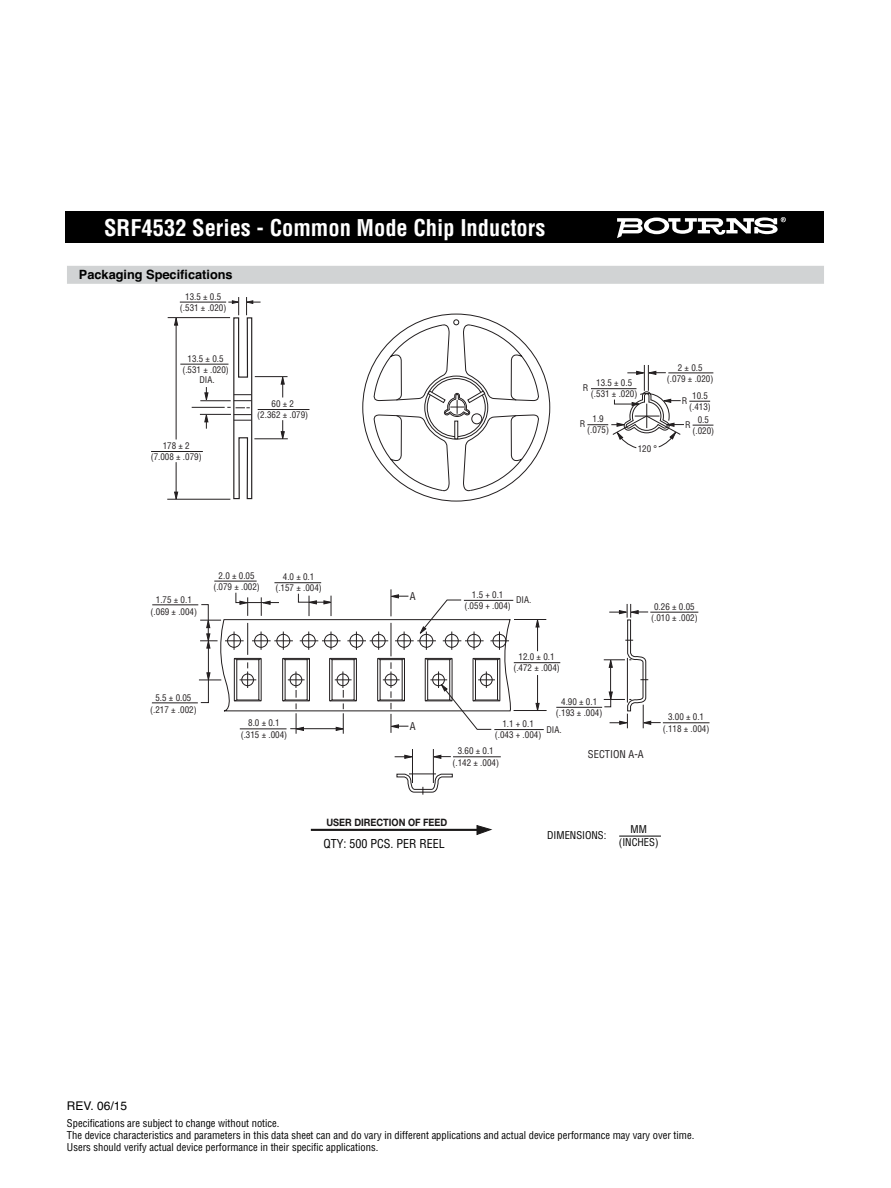
<style>
.page{position:relative;width:891px;height:1188px;background:#fff}
.page>*{position:absolute;margin:0;border:0;box-sizing:border-box;transform-origin:0 0}
.t1{font:700 condensed 22.5px "Helvetica";color:#fff}
.t2{font:700 12.75px "Helvetica";color:#000}
.t3{font:condensed 12px "Helvetica";color:#000}
.t4{font:12px "Helvetica";color:#000}
.t5{font:condensed 10.5px/12px "Helvetica";color:#000}
.t6{font:condensed 10.5px "Helvetica";color:#231f20}
.t7{font:700 10.2px "Helvetica Neue";color:#1a1818;scale:.9 1}
.t8{font:condensed 9px/11.2px "Helvetica";color:#231f20;text-align:center}
</style>
<div class="page">
<hr style="left:180px;top:302px;width:46px;height:1px;background:#231f20">
<hr style="left:255px;top:376px;width:33px;height:1px;background:#231f20">
<hr style="left:254px;top:439px;width:34px;height:1px;background:#231f20">
<svg style="left:281px;top:420px;width:4px;height:20px"></svg>
<svg style="left:281px;top:376px;width:4px;height:21px"></svg>
<hr style="left:258px;top:409px;width:51px;height:1px;background:#231f20">
<hr style="left:168px;top:317px;width:62px;height:1px;background:#231f20">
<hr style="left:167px;top:499px;width:63px;height:1px;background:#231f20">
<svg style="left:174px;top:317px;width:4px;height:9px"></svg>
<hr style="left:176px;top:462px;width:1px;height:32px;background:#231f20">
<svg style="left:174px;top:492px;width:4px;height:8px"></svg>
<hr style="left:176px;top:323px;width:1px;height:116px;background:#231f20">
<hr style="left:151px;top:451px;width:52px;height:1px;background:#231f20">
<hr style="left:180px;top:364px;width:48px;height:1px;background:#231f20">
<hr style="left:200px;top:400px;width:31px;height:1px;background:#231f20">
<hr style="left:200px;top:414px;width:31px;height:1px;background:#231f20">
<svg style="left:204px;top:387px;width:4px;height:15px"></svg>
<svg style="left:204px;top:413px;width:4px;height:16px"></svg>
<hr style="left:192px;top:407px;width:33px;height:1px;background:#231f20">
<svg style="left:227px;top:297px;width:34px;height:203px"></svg>
<hr style="left:311px;top:829px;width:169px;height:2px;background:#1a1818">
<svg style="left:476px;top:825px;width:16px;height:10px"></svg>
<svg style="left:373px;top:319px;width:166px;height:174px"></svg>
<hr style="left:663px;top:722px;width:47px;height:1px;background:#231f20">
<hr style="left:650px;top:612px;width:48px;height:1px;background:#231f20">
<hr style="left:556px;top:707px;width:46px;height:1px;background:#231f20">
<svg style="left:604px;top:604px;width:57px;height:124px"></svg>
<hr style="left:627px;top:658px;width:1px;height:45px;background:#231f20">
<svg style="left:587px;top:365px;width:126px;height:84px"></svg>
<hr style="left:464px;top:600px;width:49px;height:1px;background:#231f20">
<hr style="left:494px;top:729px;width:50px;height:1px;background:#231f20">
<hr style="left:453px;top:756px;width:48px;height:1px;background:#231f20">
<hr style="left:412px;top:749px;width:1px;height:34px;background:#231f20">
<hr style="left:433px;top:749px;width:1px;height:34px;background:#231f20">
<svg style="left:432px;top:755px;width:19px;height:4px"></svg>
<svg style="left:395px;top:755px;width:17px;height:4px"></svg>
<hr style="left:514px;top:619px;width:32px;height:1px;background:#231f20">
<hr style="left:514px;top:710px;width:33px;height:1px;background:#231f20">
<hr style="left:537px;top:675px;width:1px;height:30px;background:#231f20">
<svg style="left:536px;top:703px;width:4px;height:7px"></svg>
<svg style="left:536px;top:620px;width:4px;height:31px"></svg>
<hr style="left:514px;top:662px;width:46px;height:1px;background:#231f20">
<hr style="left:152px;top:604px;width:46px;height:1px;background:#231f20">
<hr style="left:152px;top:702px;width:46px;height:1px;background:#231f20">
<hr style="left:274px;top:582px;width:47px;height:1px;background:#231f20">
<hr style="left:214px;top:581px;width:43px;height:1px;background:#231f20">
<svg style="left:396px;top:773px;width:57px;height:22px"></svg>
<svg style="left:199px;top:589px;width:313px;height:145px"></svg>
<div style="left:65px;top:212px;width:759px;height:31px;background:#000"></div>
<div style="left:67px;top:266px;width:757px;height:18px;background:#d1d3d4"></div>
<svg style="left:617px;top:217px;width:169px;height:21px"></svg>
<hr style="left:619px;top:836px;width:42px;height:1px;background:#000">
<h1 class="t1" style="left:97px;top:218px;width:262px">SRF0504 Series - Line Filter</h1>
<h2 class="t2" style="left:79px;top:270px;width:155px">Packaging Specifications</h2>
<h1 class="t1" style="left:104px;top:219px;width:443px">SRF4532 Series - Common Mode Chip Inductors</h1>
<p class="t8" style="left:180px;top:291px;width:48px">13.5 ± 0.5 (.531 ± .020)</p>
<p class="t8" style="left:182px;top:354px;width:48px">13.5 ± 0.5 (.531 ± .020)</p>
<p class="t8" style="left:199px;top:375px;width:17px">DIA.</p>
<p class="t8" style="left:151px;top:441px;width:52px">178 ± 2 (7.008 ± .079)</p>
<p class="t8" style="left:257px;top:399px;width:52px">60 ± 2<br>(2.362 ± .079)</p>
<p class="t8" style="left:151px;top:595px;width:48px">1.75 ± 0.1 (.069 ± .004)</p>
<p class="t8" style="left:213px;top:570px;width:48px">2.0 ± 0.05 (.079 ± .002)</p>
<p class="t8" style="left:275px;top:572px;width:48px">4.0 ± 0.1 (.157 ± .004)</p>
<p class="t8" style="left:150px;top:693px;width:48px">5.5 ± 0.05 (.217 ± .002)</p>
<p class="t8" style="left:241px;top:718px;width:48px">8.0 ± 0.1 (.315 ± .004)</p>
<p class="t8" style="left:591px;top:378px;width:48px">13.5 ± 0.5 (.531 ± .020)</p>
<p class="t8" style="left:583px;top:383px;width:7px">R</p>
<p class="t8" style="left:587px;top:414px;width:23px">1.9 (.075)</p>
<p class="t8" style="left:580px;top:419px;width:7px">R</p>
<p class="t8" style="left:638px;top:444px;width:21px">120 °</p>
<p class="t8" style="left:667px;top:362px;width:48px">2 ± 0.5<br>(.079 ± .020)</p>
<p class="t8" style="left:689px;top:391px;width:23px">10.5 (.413)</p>
<p class="t8" style="left:682px;top:396px;width:7px">R</p>
<p class="t8" style="left:693px;top:415px;width:23px">0.5 (.020)</p>
<p class="t8" style="left:685px;top:420px;width:7px">R</p>
<p class="t6" style="left:410px;top:592px;width:7px">A</p>
<p class="t6" style="left:410px;top:722px;width:7px">A</p>
<p class="t8" style="left:464px;top:590px;width:48px">1.5 + 0.1 (.059 + .004)</p>
<p class="t8" style="left:516px;top:595px;width:17px">DIA.</p>
<p class="t8" style="left:651px;top:601px;width:48px">0.26 ± 0.05 (.010 ± .002)</p>
<p class="t8" style="left:513px;top:652px;width:48px">12.0 ± 0.1 (.472 ± .004)</p>
<p class="t8" style="left:556px;top:697px;width:48px">4.90 ± 0.1 (.193 ± .004)</p>
<p class="t8" style="left:495px;top:719px;width:48px">1.1 + 0.1 (.043 + .004)</p>
<p class="t8" style="left:546px;top:724px;width:17px">DIA.</p>
<p class="t8" style="left:453px;top:746px;width:48px">3.60 ± 0.1 (.142 ± .004)</p>
<p class="t6" style="left:588px;top:750px;width:57px">SECTION A-A</p>
<p class="t8" style="left:663px;top:712px;width:48px">3.00 ± 0.1 (.118 ± .004)</p>
<p class="t7" style="left:326px;top:818px;width:136px">USER DIRECTION OF FEED</p>
<h3 class="t3" style="left:323px;top:839px;width:123px">QTY: 500 PCS. PER REEL</h3>
<p class="t5" style="left:547px;top:830px;width:61px">DIMENSIONS:</p>
<p class="t5" style="left:619px;top:824px;width:41px;line-height:12.6px;text-align:center">MM (INCHES)</p>
<h3 class="t4" style="left:67px;top:1101px;width:62px">REV. 06/15</h3>
<p class="t5" style="left:67px;top:1118px;width:629px">Specifications are subject to change without notice.<br>The device characteristics and parameters in this data sheet can and do vary in different applications and actual device performance may vary over time.<br>Users should verify actual device performance in their specific applications.</p>
</div>
